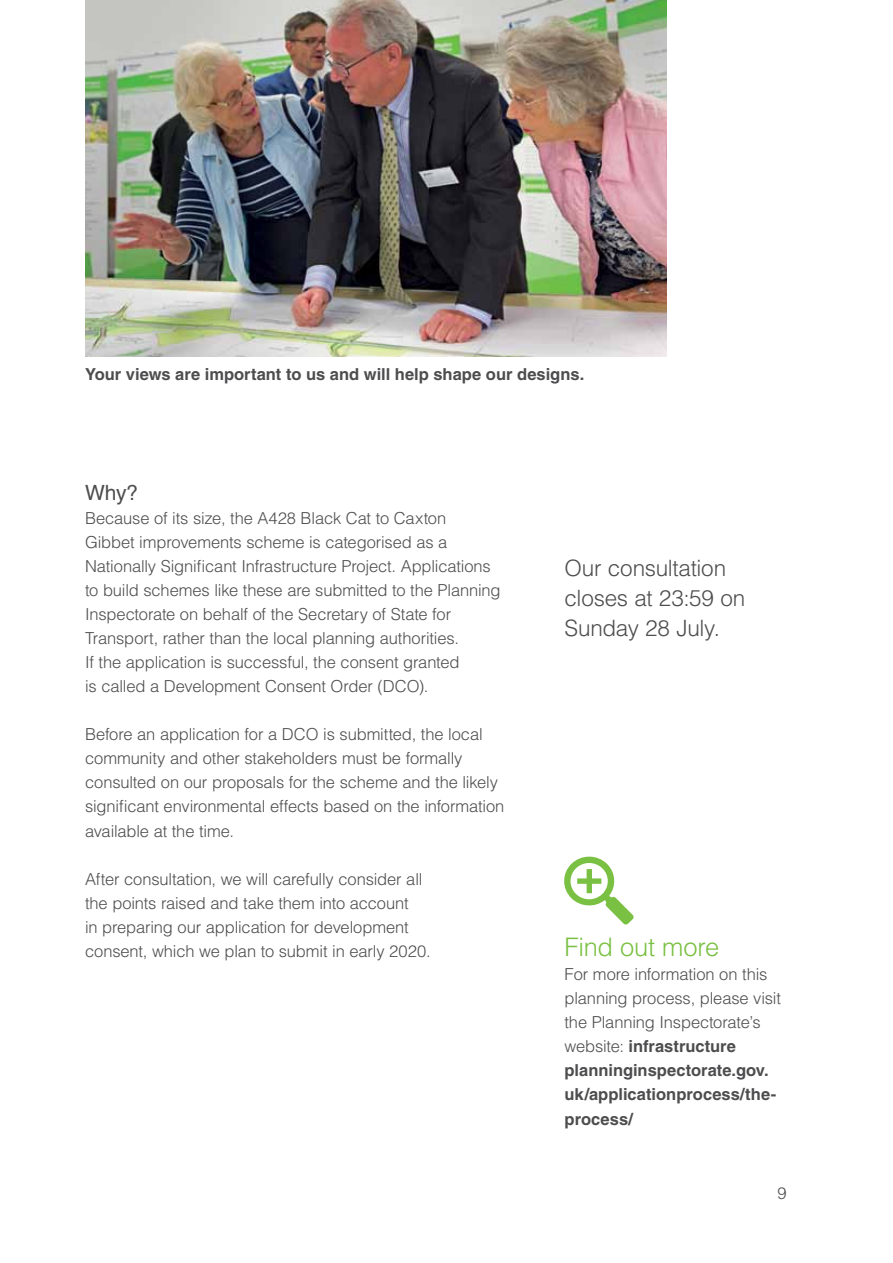
<style>
.page{position:relative;width:893px;height:1263px;background:#fff}
.page>*{position:absolute;margin:0;border:0;box-sizing:border-box;transform-origin:0 0}
.t1{font:300 25.5px "Helvetica LT Std";letter-spacing:-.01em;color:#7ac143}
.t2{font:300 22.5px/30px "Helvetica LT Std";letter-spacing:-.01em;color:#4d4d4f}
.t3{font:21px "Helvetica LT Std";color:#4d4d4f}
.t4{font:300 16.5px/24px "Helvetica LT Std";letter-spacing:-.01em;color:#4d4d4f}
.t5{font:700 16.5px "Helvetica LT Std";color:#4d4d4f}
.s1{font-weight:700}
</style>
<div class="page">
<img style="left:85px;top:0;width:582px;height:356px">
<svg style="left:564px;top:856px;width:70px;height:69px"></svg>
<div style="left:570px;top:863px;width:38px;height:36px;background:#fff;border-radius:50%"></div>
<div style="left:577px;top:878px;width:24px;height:6px;background:#7ac143"></div>
<div style="left:587px;top:869px;width:5px;height:24px;background:#7ac143"></div>
<p class="t5" style="left:85px;top:364px;width:501px">Your views are important to us and will help shape our designs.</p>
<p class="t3" style="left:85px;top:481px;width:55px">Why?</p>
<p class="t4" style="left:85px;top:506px;width:417px">Because of its size, the A428 Black Cat to Caxton<br>Gibbet improvements scheme is categorised as a Nationally Significant Infrastructure Project. Applications to build schemes like these are submitted to the Planning Inspectorate on behalf of the Secretary of State for Transport, rather than the local planning authorities.<br>If the application is successful, the consent granted<br>is called a Development Consent Order (DCO).</p>
<p class="t4" style="left:85px;top:722px;width:421px">Before an application for a DCO is submitted, the local community and other stakeholders must be formally consulted on our proposals for the scheme and the likely significant environmental effects based on the information available at the time.</p>
<p class="t4" style="left:85px;top:866px;width:347px">After consultation, we will carefully consider all the points raised and take them into account<br>in preparing our application for development consent, which we plan to submit in early 2020.</p>
<h2 class="t2" style="left:564px;top:553px;width:182px">Our consultation closes at 23:59 on<br>Sunday 28 July.</h2>
<h1 class="t1" style="left:564px;top:931px;width:156px">Find out more</h1>
<p class="t4" style="left:564px;top:962px;width:218px">For more information on this planning process, please visit the Planning Inspectorate’s website: <span class="s1">infrastructure planninginspectorate.gov. uk/applicationprocess/the&shy;process/</span></p>
<p class="t4" style="left:777px;top:1181px;width:11px">9</p>
</div>
